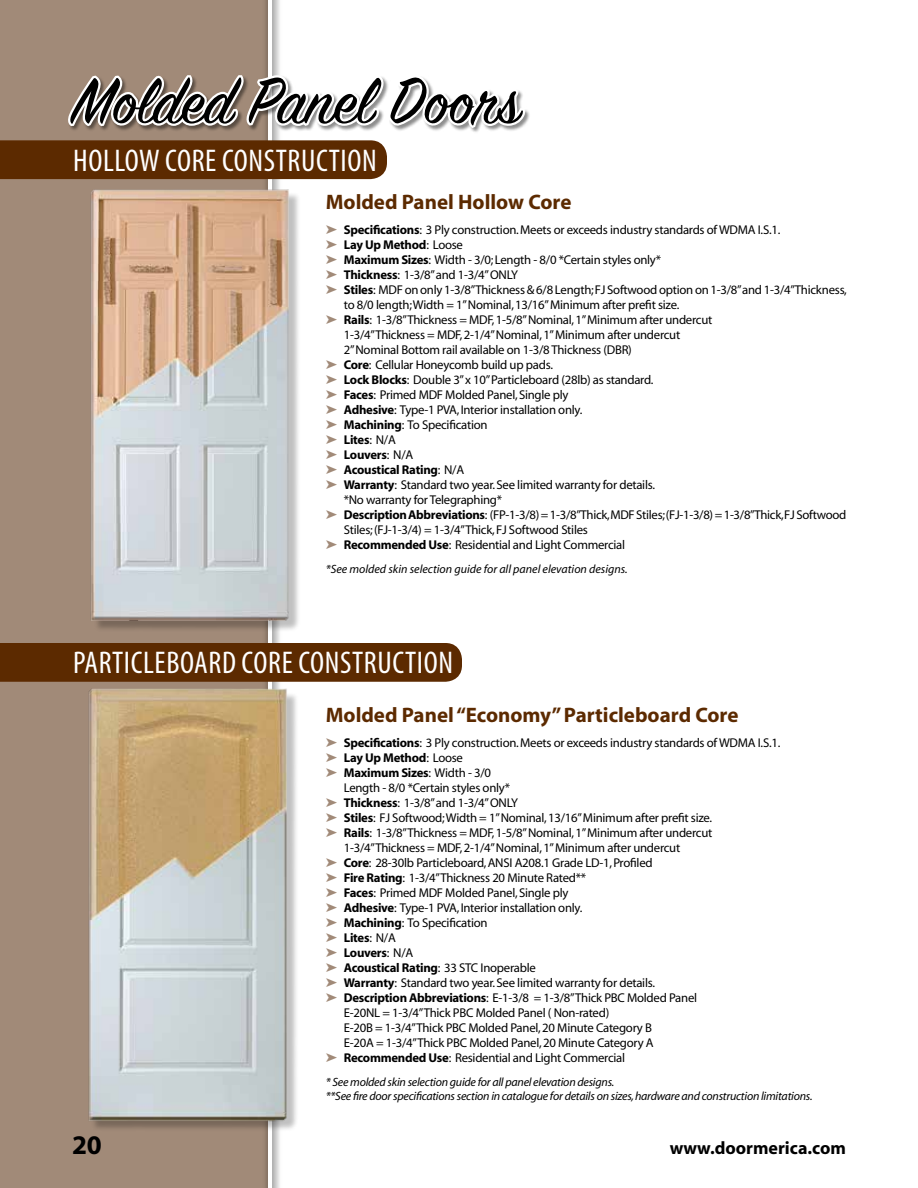
<style>
.page{position:relative;width:918px;height:1188px;background:#fff}
.page>*{position:absolute;margin:0;border:0;box-sizing:border-box;transform-origin:0 0}
.t1{font:72px "Sign Painter House Script";color:#000}
.t2{font:condensed 31.5px "Myriad Pro";letter-spacing:.02em;color:#fff}
.t3{font:700 27px "Myriad";color:#000}
.t4{font:700 21px "Myriad";color:#5c2a00}
.t5{font:700 18px "Myriad";color:#000}
.t6{font:12.75px "Myriad";letter-spacing:-.02em;color:#000}
.t7{font:700 12.75px "Myriad";letter-spacing:-.02em;color:#000}
.t8{font:italic 12px/13.5px "Myriad";letter-spacing:-.02em;color:#000}
.t9{font:italic 12px "Myriad";color:#000}
.s1{color:#a18a78}
.s2{font-weight:700}
.s3{font-weight:400}
</style>
<div class="page">
<div style="left:0;top:0;width:270px;height:1188px;background:#a18a78"></div>
<div style="left:262px;top:0;width:20px;height:1188px;background:#000;opacity:.75"></div>
<hr style="left:269px;top:0;width:3px;height:1188px;background:#fff">
<svg style="left:0;top:57px;width:529px;height:129px"></svg>
<div style="left:94px;top:192px;width:207px;height:440px;background:#000;opacity:.25"></div>
<img style="left:91px;top:186px;width:201px;height:440px">
<div style="left:91px;top:691px;width:208px;height:441px;background:#000;opacity:.25"></div>
<img style="left:88px;top:687px;width:201px;height:439px">
<div style="left:0;top:643px;width:462px;height:39px;background:#5c2a00"></div>
<h1 class="t1" style="left:72px;top:57px;width:449px">Molded Panel Doors</h1>
<h2 class="t2" style="left:73px;top:141px;width:305px">HOLLOW CORE CONSTRUCTION</h2>
<h3 class="t4" style="left:326px;top:191px;width:247px">Molded Panel Hollow Core</h3>
<p class="t6" style="left:326px;top:224px;width:456px"><span class="s1">➤</span> <span class="s2">Specifications</span>: 3 Ply construction. Meets or exceeds industry standards of WDMA I.S.1.</p>
<p class="t7" style="left:326px;top:238px;width:139px"><span class="s1">➤</span> Lay Up Method<span class="s3">: Loose</span></p>
<p class="t6" style="left:326px;top:254px;width:337px"><span class="s1">➤</span> <span class="s2">Maximum Sizes</span>: Width - 3/0; Length - 8/0 *Certain styles only*</p>
<p class="t6" style="left:326px;top:269px;width:194px"><span class="s1">➤</span> <span class="s2">Thickness</span>: 1-3/8” and 1-3/4” ONLY</p>
<p class="t6" style="left:326px;top:284px;width:523px"><span class="s1">➤</span> <span class="s2">Stiles</span>: MDF on only 1-3/8” Thickness &amp; 6/8 Length; FJ Softwood option on 1-3/8” and 1-3/4” Thickness,</p>
<p class="t6" style="left:344px;top:299px;width:337px">to 8/0 length; Width = 1” Nominal, 13/16” Minimum after prefit size.</p>
<p class="t6" style="left:326px;top:314px;width:388px"><span class="s1">➤</span> <span class="s2">Rails</span>: 1-3/8” Thickness = MDF, 1-5/8” Nominal, 1” Minimum after undercut</p>
<p class="t6" style="left:344px;top:329px;width:338px">1-3/4” Thickness = MDF, 2-1/4” Nominal, 1” Minimum after undercut</p>
<p class="t6" style="left:344px;top:344px;width:290px">2” Nominal Bottom rail available on 1-3/8 Thickness (DBR)</p>
<p class="t6" style="left:326px;top:359px;width:229px"><span class="s1">➤</span> <span class="s2">Core</span>: Cellular Honeycomb build up pads.</p>
<p class="t6" style="left:326px;top:374px;width:329px"><span class="s1">➤</span> <span class="s2">Lock Blocks</span>: Double 3” x 10” Particleboard (28lb) as standard.</p>
<p class="t6" style="left:326px;top:389px;width:244px"><span class="s1">➤</span> <span class="s2">Faces</span>: Primed MDF Molded Panel, Single ply</p>
<p class="t6" style="left:326px;top:404px;width:258px"><span class="s1">➤</span> <span class="s2">Adhesive</span>: Type-1 PVA, Interior installation only.</p>
<p class="t6" style="left:326px;top:419px;width:163px"><span class="s1">➤</span> <span class="s2">Machining</span>: To Specification</p>
<p class="t7" style="left:326px;top:433px;width:72px"><span class="s1">➤</span> Lites<span class="s3">: N/A</span></p>
<p class="t7" style="left:326px;top:448px;width:89px"><span class="s1">➤</span> Louvers<span class="s3">: N/A</span></p>
<p class="t7" style="left:326px;top:463px;width:140px"><span class="s1">➤</span> Acoustical Rating<span class="s3">: N/A</span></p>
<p class="t6" style="left:326px;top:479px;width:331px"><span class="s1">➤</span> <span class="s2">Warranty</span>: Standard two year. See limited warranty for details.</p>
<p class="t6" style="left:344px;top:494px;width:160px">*No warranty for Telegraphing*</p>
<p class="t6" style="left:326px;top:509px;width:522px"><span class="s1">➤</span> <span class="s2">Description Abbreviations</span>: (FP-1-3/8) = 1-3/8” Thick,MDF Stiles;(FJ-1-3/8) = 1-3/8” Thick,FJ Softwood</p>
<p class="t6" style="left:344px;top:524px;width:246px">Stiles; (FJ-1-3/4) = 1-3/4” Thick, FJ Softwood Stiles</p>
<p class="t6" style="left:326px;top:539px;width:301px"><span class="s1">➤</span> <span class="s2">Recommended Use</span>: Residential and Light Commercial</p>
<p class="t9" style="left:326px;top:563px;width:303px">*See molded skin selection guide for all panel elevation designs.</p>
<h2 class="t2" style="left:73px;top:644px;width:381px">PARTICLEBOARD CORE CONSTRUCTION</h2>
<h3 class="t4" style="left:326px;top:704px;width:414px">Molded Panel “Economy” Particleboard Core</h3>
<p class="t6" style="left:326px;top:736px;width:456px"><span class="s1">➤</span> <span class="s2">Specifications</span>: 3 Ply construction. Meets or exceeds industry standards of WDMA I.S.1.</p>
<p class="t7" style="left:326px;top:751px;width:139px"><span class="s1">➤</span> Lay Up Method<span class="s3">: Loose</span></p>
<p class="t7" style="left:326px;top:766px;width:167px"><span class="s1">➤</span> Maximum Sizes<span class="s3">: Width - 3/0</span></p>
<p class="t6" style="left:344px;top:781px;width:168px">Length - 8/0 *Certain styles only*</p>
<p class="t6" style="left:326px;top:796px;width:194px"><span class="s1">➤</span> <span class="s2">Thickness</span>: 1-3/8” and 1-3/4” ONLY</p>
<p class="t6" style="left:326px;top:811px;width:388px"><span class="s1">➤</span> <span class="s2">Stiles</span>: FJ Softwood; Width = 1” Nominal, 13/16” Minimum after prefit size.</p>
<p class="t6" style="left:326px;top:826px;width:388px"><span class="s1">➤</span> <span class="s2">Rails</span>: 1-3/8” Thickness = MDF, 1-5/8” Nominal, 1” Minimum after undercut</p>
<p class="t6" style="left:344px;top:841px;width:338px">1-3/4” Thickness = MDF, 2-1/4” Nominal, 1” Minimum after undercut</p>
<p class="t6" style="left:326px;top:856px;width:328px"><span class="s1">➤</span> <span class="s2">Core</span>: 28-30lb Particleboard, ANSI A208.1 Grade LD-1, Profiled</p>
<p class="t6" style="left:326px;top:871px;width:262px"><span class="s1">➤</span> <span class="s2">Fire Rating</span>: 1-3/4” Thickness 20 Minute Rated**</p>
<p class="t6" style="left:326px;top:886px;width:244px"><span class="s1">➤</span> <span class="s2">Faces</span>: Primed MDF Molded Panel, Single ply</p>
<p class="t6" style="left:326px;top:901px;width:258px"><span class="s1">➤</span> <span class="s2">Adhesive</span>: Type-1 PVA, Interior installation only.</p>
<p class="t6" style="left:326px;top:916px;width:163px"><span class="s1">➤</span> <span class="s2">Machining</span>: To Specification</p>
<p class="t7" style="left:326px;top:931px;width:72px"><span class="s1">➤</span> Lites<span class="s3">: N/A</span></p>
<p class="t7" style="left:326px;top:946px;width:89px"><span class="s1">➤</span> Louvers<span class="s3">: N/A</span></p>
<p class="t7" style="left:326px;top:961px;width:212px"><span class="s1">➤</span> Acoustical Rating<span class="s3">: 33 STC Inoperable</span></p>
<p class="t6" style="left:326px;top:976px;width:331px"><span class="s1">➤</span> <span class="s2">Warranty</span>: Standard two year. See limited warranty for details.</p>
<p class="t6" style="left:326px;top:991px;width:373px"><span class="s1">➤</span> <span class="s2">Description Abbreviations</span>: E-1-3/8 = 1-3/8” Thick PBC Molded Panel</p>
<p class="t6" style="left:344px;top:1006px;width:267px">E-20NL = 1-3/4” Thick PBC Molded Panel ( Non-rated)</p>
<p class="t6" style="left:344px;top:1021px;width:310px">E-20B = 1-3/4” Thick PBC Molded Panel, 20 Minute Category B</p>
<p class="t6" style="left:344px;top:1036px;width:311px">E-20A = 1-3/4” Thick PBC Molded Panel, 20 Minute Category A</p>
<p class="t6" style="left:326px;top:1051px;width:301px"><span class="s1">➤</span> <span class="s2">Recommended Use</span>: Residential and Light Commercial</p>
<p class="t8" style="left:326px;top:1076px;width:488px">* See molded skin selection guide for all panel elevation designs.<br>**See fire door specifications section in catalogue for details on sizes, hardware and construction limitations.</p>
<h3 class="t3" style="left:72px;top:1131px;width:31px">20</h3>
<h3 class="t5" style="left:670px;top:1139px;width:178px">www.doormerica.com</h3>
</div>
